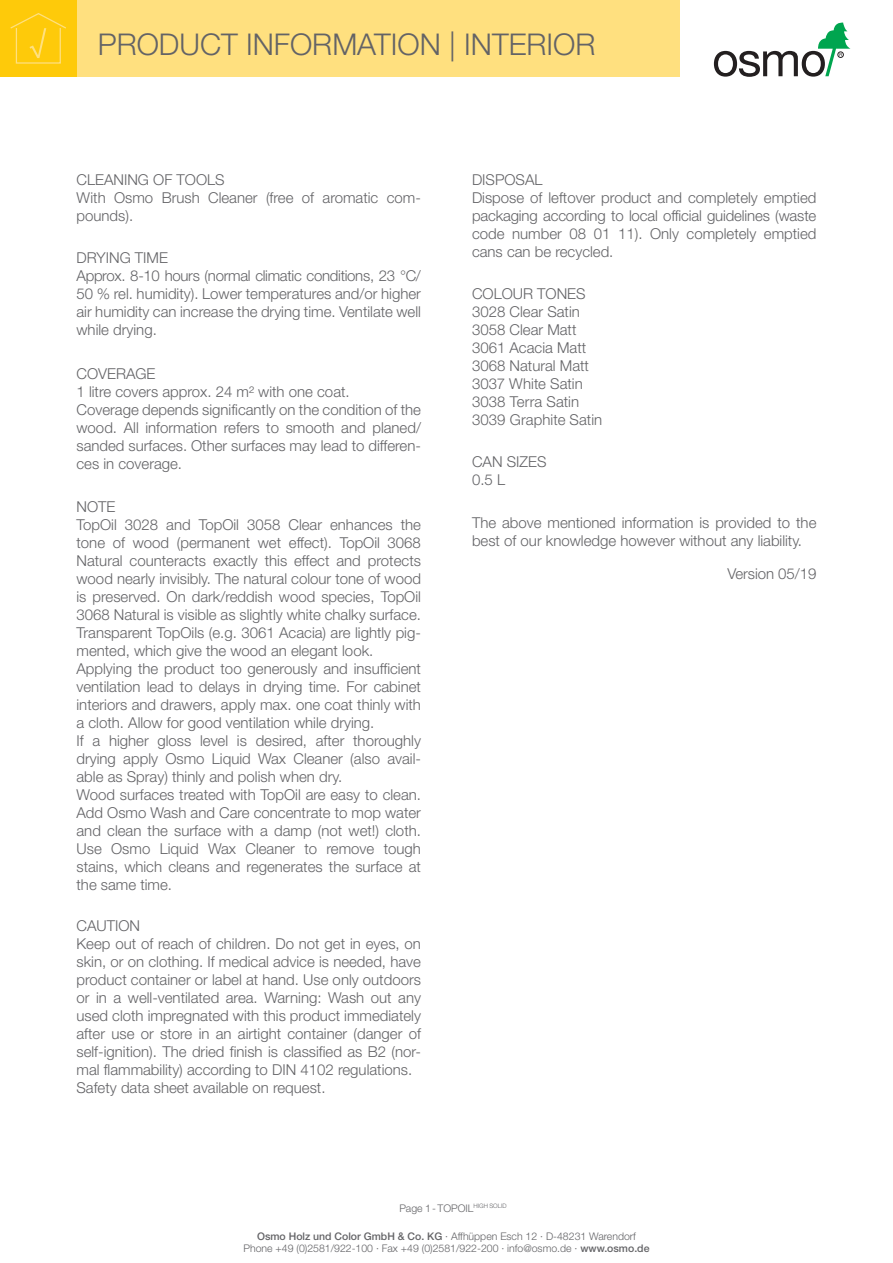
<style>
.page{position:relative;width:893px;height:1263px;background:#fff}
.page>*{position:absolute;margin:0;border:0;box-sizing:border-box;transform-origin:0 0}
.t1{font:300 30px "Helvetica Neue";color:#636366}
.Produkt_Backtext{font:300 15px/18px "Helvetica Neue";color:#636366;text-align:justify}
.PI_Farbmuster{font:300 15px "Helvetica Neue";letter-spacing:.005em;color:#636366}
.Produkt_Backtext-2{font:300 10.5px/12.6px "Helvetica Neue";color:#636366;text-align:center}
.s1{font-weight:500}
</style>
<div class="page">
<div style="left:77px;top:0;width:603px;height:77px;background:#ffe07f"></div>
<div style="left:0;top:0;width:77px;height:77px;background:#feca0a"></div>
<svg style="left:10px;top:13px;width:56px;height:51px"></svg>
<svg style="left:714px;top:23px;width:136px;height:54px"></svg>
<h1 class="t1" style="left:98px;top:26px;width:499px">PRODUCT INFORMATION | INTERIOR</h1>
<p class="Produkt_Backtext" style="left:77px;top:170px;width:150px">CLEANING OF TOOLS</p>
<p class="Produkt_Backtext" style="left:77px;top:188px;width:346px">With Osmo Brush Cleaner (free of aromatic com&shy;pounds).</p>
<p class="Produkt_Backtext" style="left:77px;top:248px;width:93px">DRYING TIME</p>
<p class="Produkt_Backtext" style="left:77px;top:266px;width:346px">Approx. 8-10 hours (normal climatic conditions, 23 °C/ 50 % rel. humidity). Lower temperatures and/or higher air humidity can increase the drying time. Ventilate well while drying.</p>
<p class="Produkt_Backtext" style="left:77px;top:364px;width:80px">COVERAGE</p>
<p class="Produkt_Backtext" style="left:77px;top:382px;width:275px">1 litre covers approx. 24 m² with one coat.</p>
<p class="Produkt_Backtext" style="left:77px;top:400px;width:346px">Coverage depends significantly on the condition of the wood. All information refers to smooth and planed/ sanded surfaces. Other surfaces may lead to differen&shy;ces in coverage.</p>
<p class="Produkt_Backtext" style="left:77px;top:497px;width:40px">NOTE</p>
<p class="Produkt_Backtext" style="left:77px;top:515px;width:346px">TopOil 3028 and TopOil 3058 Clear enhances the tone of wood (permanent wet effect). TopOil 3068<br>Natural counteracts exactly this effect and protects wood nearly invisibly. The natural colour tone of wood is preserved. On dark/reddish wood species, TopOil 3068 Natural is visible as slightly white chalky surface.<br>Transparent TopOils (e.g. 3061 Acacia) are lightly pig&shy;mented, which give the wood an elegant look.</p>
<p class="Produkt_Backtext" style="left:77px;top:659px;width:346px">Applying the product too generously and insufficient ventilation lead to delays in drying time. For cabinet interiors and drawers, apply max. one coat thinly with a cloth. Allow for good ventilation while drying.</p>
<p class="Produkt_Backtext" style="left:77px;top:731px;width:346px">If a higher gloss level is desired, after thoroughly drying apply Osmo Liquid Wax Cleaner (also avail&shy;able as Spray) thinly and polish when dry.</p>
<p class="Produkt_Backtext" style="left:77px;top:785px;width:346px">Wood surfaces treated with TopOil are easy to clean.<br>Add Osmo Wash and Care concentrate to mop water and clean the surface with a damp (not wet!) cloth.<br>Use Osmo Liquid Wax Cleaner to remove tough stains, which cleans and regenerates the surface at the same time.</p>
<p class="Produkt_Backtext" style="left:77px;top:917px;width:65px">CAUTION</p>
<p class="Produkt_Backtext" style="left:77px;top:935px;width:346px">Keep out of reach of children. Do not get in eyes, on skin, or on clothing. If medical advice is needed, have product container or label at hand. Use only outdoors or in a well-ventilated area. Warning: Wash out any used cloth impregnated with this product immediately after use or store in an airtight container (danger of self-ignition). The dried finish is classified as B2 (nor&shy;mal flammability) according to DIN 4102 regulations.</p>
<p class="Produkt_Backtext" style="left:77px;top:1079px;width:250px">Safety data sheet available on request.</p>
<p class="Produkt_Backtext" style="left:472px;top:170px;width:72px">DISPOSAL</p>
<p class="Produkt_Backtext" style="left:472px;top:188px;width:346px">Dispose of leftover product and completely emptied packaging according to local official guidelines (waste code number 08 01 11). Only completely emptied cans can be recycled.</p>
<p class="Produkt_Backtext" style="left:472px;top:284px;width:115px">COLOUR TONES</p>
<p class="Produkt_Backtext" style="left:472px;top:302px;width:109px">3028 Clear Satin</p>
<p class="Produkt_Backtext" style="left:472px;top:320px;width:106px">3058 Clear Matt</p>
<p class="Produkt_Backtext" style="left:472px;top:338px;width:116px">3061 Acacia Matt</p>
<p class="Produkt_Backtext" style="left:472px;top:356px;width:118px">3068 Natural Matt</p>
<p class="PI_Farbmuster" style="left:472px;top:375px;width:112px">3037 White Satin</p>
<p class="PI_Farbmuster" style="left:472px;top:393px;width:109px">3038 Terra Satin</p>
<p class="PI_Farbmuster" style="left:472px;top:411px;width:132px">3039 Graphite Satin</p>
<p class="Produkt_Backtext" style="left:472px;top:452px;width:76px">CAN SIZES</p>
<p class="Produkt_Backtext" style="left:472px;top:470px;width:35px">0.5 L</p>
<p class="Produkt_Backtext" style="left:472px;top:514px;width:346px">The above mentioned information is provided to the best of our knowledge however without any liability.</p>
<p class="Produkt_Backtext" style="left:727px;top:565px;width:91px">Version 05/19</p>
<p class="Produkt_Backtext-2" style="left:399px;top:1202px;width:109px">Page 1-TOPOIL<sup>HIGH</sup> <sup>SOLID</sup></p>
<p class="Produkt_Backtext-2" style="left:243px;top:1229px;width:408px"><span class="s1">Osmo Holz und Color GmbH &amp; Co. KG</span> · Affhüppen Esch 12 · D-48231 Warendorf<br>Phone +49 (0)2581/922-100 · Fax +49 (0)2581/922-200 · info@osmo.de · <span class="s1">www.osmo.de</span></p>
</div>
